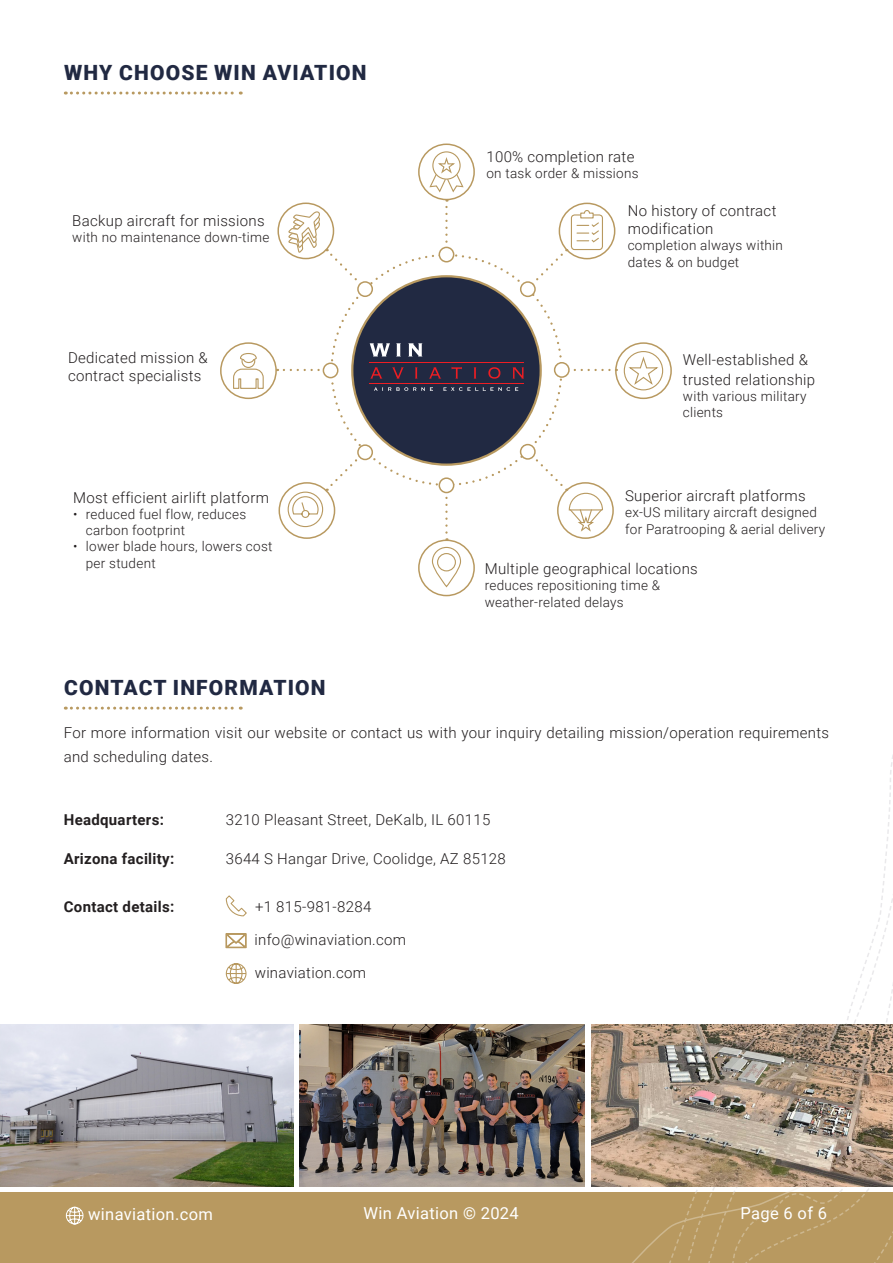
<style>
.page{position:relative;width:893px;height:1263px;background:#fff}
.page>*{position:absolute;margin:0;border:0;box-sizing:border-box;transform-origin:0 0}
.t1{font:900 21px "Roboto";letter-spacing:.055em;color:#212942}
.t2{font:16.5px "Roboto";letter-spacing:.02em;color:#fff}
.t3{font:300 15px/18px "Roboto";letter-spacing:.02em;color:#231f20}
.t4{font:700 15px "Roboto";letter-spacing:.02em;color:#231f20}
.t5{font:300 13.5px/16.2px "Roboto";letter-spacing:.02em;color:#231f20}
</style>
<div class="page">
<svg style="left:65px;top:92px;width:176px;height:3px"></svg>
<svg style="left:65px;top:707px;width:176px;height:3px"></svg>
<svg style="left:225px;top:895px;width:22px;height:22px"></svg>
<svg style="left:226px;top:933px;width:20px;height:15px"></svg>
<svg style="left:225px;top:963px;width:22px;height:21px"></svg>
<div style="left:0;top:1193px;width:893px;height:70px;background:#b89960"></div>
<svg style="left:615px;top:785px;width:278px;height:478px"></svg>
<div style="left:615px;top:342px;width:57px;height:57px;border:2px solid #b89960;border-radius:50%"></div>
<div style="left:418px;top:539px;width:57px;height:57px;border:2px solid #b89960;border-radius:50%"></div>
<div style="left:220px;top:342px;width:57px;height:57px;border:2px solid #b89960;border-radius:50%"></div>
<div style="left:624px;top:351px;width:39px;height:39px;border:1px solid #b89960;border-radius:50%"></div>
<svg style="left:627px;top:357px;width:33px;height:29px"></svg>
<svg style="left:233px;top:353px;width:31px;height:36px"></svg>
<svg style="left:431px;top:546px;width:31px;height:42px"></svg>
<svg style="left:433px;top:152px;width:27px;height:27px"></svg>
<div style="left:432px;top:151px;width:29px;height:29px;border:1px solid #b89960;border-radius:50%"></div>
<svg style="left:284px;top:157px;width:333px;height:383px"></svg>
<img style="left:591px;top:1025px;width:302px;height:161px">
<img style="left:0;top:1025px;width:293px;height:161px">
<img style="left:300px;top:1025px;width:285px;height:161px">
<svg style="left:65px;top:1206px;width:19px;height:19px"></svg>
<p class="t1" style="left:64px;top:57px;width:304px">WHY CHOOSE WIN AVIATION</p>
<p class="t3" style="left:72px;top:211px;width:194px">Backup aircraft for missions</p>
<p class="t5" style="left:72px;top:228px;width:199px">with no maintenance down-time</p>
<p class="t3" style="left:68px;top:348px;width:141px">Dedicated mission &amp; contract specialists</p>
<p class="t3" style="left:73px;top:488px;width:197px">Most efficient airlift platform</p>
<p class="t5" style="left:86px;top:506px;width:162px;text-indent:-13px">• reduced fuel flow, reduces carbon footprint</p>
<p class="t5" style="left:86px;top:538px;width:188px;text-indent:-13px">• lower blade hours, lowers cost per student</p>
<p class="t3" style="left:486px;top:147px;width:150px">100% completion rate</p>
<p class="t5" style="left:486px;top:165px;width:154px">on task order &amp; missions</p>
<p class="t3" style="left:628px;top:201px;width:150px">No history of contract modification</p>
<p class="t5" style="left:628px;top:237px;width:157px">completion always within dates &amp; on budget</p>
<p class="t3" style="left:683px;top:349px;width:134px;line-height:19.8px">Well-established &amp; trusted relationship</p>
<p class="t5" style="left:683px;top:388px;width:125px">with various military clients</p>
<p class="t3" style="left:625px;top:486px;width:182px">Superior aircraft platforms</p>
<p class="t5" style="left:625px;top:504px;width:202px">ex-US military aircraft designed for Paratrooping &amp; aerial delivery</p>
<p class="t3" style="left:485px;top:559px;width:215px">Multiple geographical locations</p>
<p class="t5" style="left:485px;top:577px;width:177px">reduces repositioning time &amp; weather-related delays</p>
<p class="t1" style="left:64px;top:672px;width:263px">CONTACT INFORMATION</p>
<p class="t3" style="left:64px;top:720px;width:767px;line-height:24px">For more information visit our website or contact us with your inquiry detailing mission/operation requirements and scheduling dates.</p>
<p class="t4" style="left:64px;top:809px;width:102px">Headquarters:</p>
<p class="t3" style="left:226px;top:810px;width:266px">3210 Pleasant Street, DeKalb, IL 60115</p>
<p class="t4" style="left:64px;top:848px;width:112px">Arizona facility:</p>
<p class="t3" style="left:226px;top:849px;width:282px">3644 S Hangar Drive, Coolidge, AZ 85128</p>
<p class="t4" style="left:64px;top:896px;width:112px">Contact details:</p>
<p class="t3" style="left:255px;top:897px;width:118px">+1 815-981-8284</p>
<p class="t3" style="left:254px;top:930px;width:153px">info@winaviation.com</p>
<p class="t3" style="left:255px;top:963px;width:113px">winaviation.com</p>
<p class="t2" style="left:88px;top:1202px;width:126px">winaviation.com</p>
<p class="t2" style="left:364px;top:1202px;width:157px">Win Aviation © 2024</p>
<p class="t2" style="left:740px;top:1202px;width:88px">Page 6 of 6</p>
</div>
